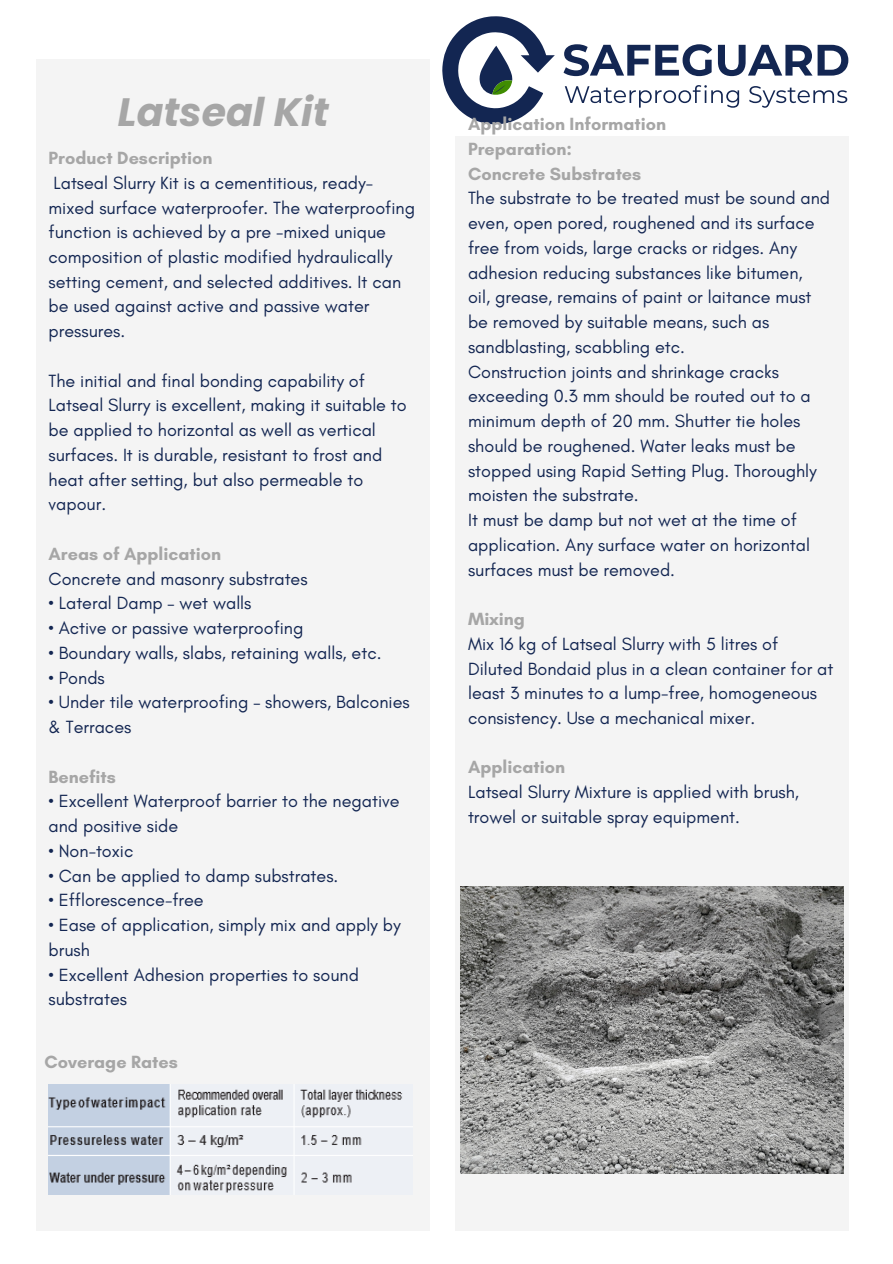
<style>
.page{position:relative;width:893px;height:1264px;background:#fff}
.page>*{position:absolute;margin:0;border:0;box-sizing:border-box;transform-origin:0 0}
.t1{font:italic 700 39.45px "Poppins";color:#a6a6a6}
.t2{font:18px/24.8px "Glacial Indifference";color:#132652}
.t3{font:700 18px "Glacial Indifference";color:#a6a6a6}
</style>
<div class="page">
<div style="left:36px;top:60px;width:393px;height:1170px;background:#f4f4f4"></div>
<svg style="left:442px;top:16px;width:112px;height:108px"></svg>
<svg style="left:563px;top:44px;width:285px;height:32px"></svg>
<svg style="left:564px;top:85px;width:175px;height:23px"></svg>
<svg style="left:749px;top:86px;width:98px;height:22px"></svg>
<div style="left:455px;top:136px;width:393px;height:1094px;background:#f4f4f4"></div>
<img style="left:49px;top:1084px;width:354px;height:110px">
<img style="left:460px;top:886px;width:383px;height:287px">
<p class="t1" style="left:118px;top:84px;width:212px">Latseal Kit</p>
<p class="t3" style="left:49px;top:147px;width:165px">Product Description</p>
<p class="t2" style="left:49px;top:170px;width:368px">Latseal Slurry Kit is a cementitious, ready&shy;mixed surface waterproofer. The waterproofing function is achieved by a pre -mixed unique composition of plastic modified hydraulically setting cement, and selected additives. It can be used against active and passive water pressures.</p>
<p class="t2" style="left:49px;top:368px;width:360px">The initial and final bonding capability of Latseal Slurry is excellent, making it suitable to be applied to horizontal as well as vertical surfaces. It is durable, resistant to frost and heat after setting, but also permeable to vapour.</p>
<p class="t3" style="left:49px;top:543px;width:174px">Areas of Application</p>
<p class="t2" style="left:49px;top:566px;width:260px">Concrete and masonry substrates</p>
<p class="t2" style="left:49px;top:590px;width:204px">• Lateral Damp – wet walls</p>
<p class="t2" style="left:49px;top:615px;width:256px">• Active or passive waterproofing</p>
<p class="t2" style="left:49px;top:640px;width:334px">• Boundary walls, slabs, retaining walls, etc.</p>
<p class="t2" style="left:49px;top:665px;width:58px">• Ponds</p>
<p class="t2" style="left:49px;top:689px;width:362px">• Under tile waterproofing – showers, Balconies &amp; Terraces</p>
<p class="t3" style="left:49px;top:765px;width:69px">Benefits</p>
<p class="t2" style="left:49px;top:788px;width:352px">• Excellent Waterproof barrier to the negative and positive side</p>
<p class="t2" style="left:49px;top:838px;width:86px">• Non-toxic</p>
<p class="t2" style="left:49px;top:862px;width:291px">• Can be applied to damp substrates.</p>
<p class="t2" style="left:49px;top:887px;width:157px">• Efflorescence-free</p>
<p class="t2" style="left:49px;top:912px;width:353px">• Ease of application, simply mix and apply by brush</p>
<p class="t2" style="left:49px;top:961px;width:312px">• Excellent Adhesion properties to sound substrates</p>
<p class="t3" style="left:45px;top:1050px;width:135px">Coverage Rates</p>
<p class="t3" style="left:468px;top:113px;width:199px">Application Information</p>
<p class="t3" style="left:468px;top:138px;width:105px">Preparation:</p>
<p class="t3" style="left:468px;top:162px;width:175px">Concrete Substrates</p>
<p class="t2" style="left:468px;top:186px;width:363px">The substrate to be treated must be sound and even, open pored, roughened and its surface free from voids, large cracks or ridges. Any adhesion reducing substances like bitumen,</p>
<p class="t2" style="left:468px;top:285px;width:345px">oil, grease, remains of paint or laitance must be removed by suitable means, such as sandblasting, scabbling etc.</p>
<p class="t2" style="left:468px;top:359px;width:350px">Construction joints and shrinkage cracks exceeding 0.3 mm should be routed out to a minimum depth of 20 mm. Shutter tie holes should be roughened. Water leaks must be stopped using Rapid Setting Plug. Thoroughly moisten the substrate.</p>
<p class="t2" style="left:468px;top:507px;width:343px">It must be damp but not wet at the time of application. Any surface water on horizontal surfaces must be removed.</p>
<p class="t3" style="left:468px;top:608px;width:58px">Mixing</p>
<p class="t2" style="left:468px;top:631px;width:367px">Mix 16 kg of Latseal Slurry with 5 litres of Diluted Bondaid plus in a clean container for at least 3 minutes to a lump-free, homogeneous consistency. Use a mechanical mixer.</p>
<p class="t3" style="left:468px;top:756px;width:99px">Application</p>
<p class="t2" style="left:468px;top:779px;width:332px">Latseal Slurry Mixture is applied with brush, trowel or suitable spray equipment.</p>
</div>
